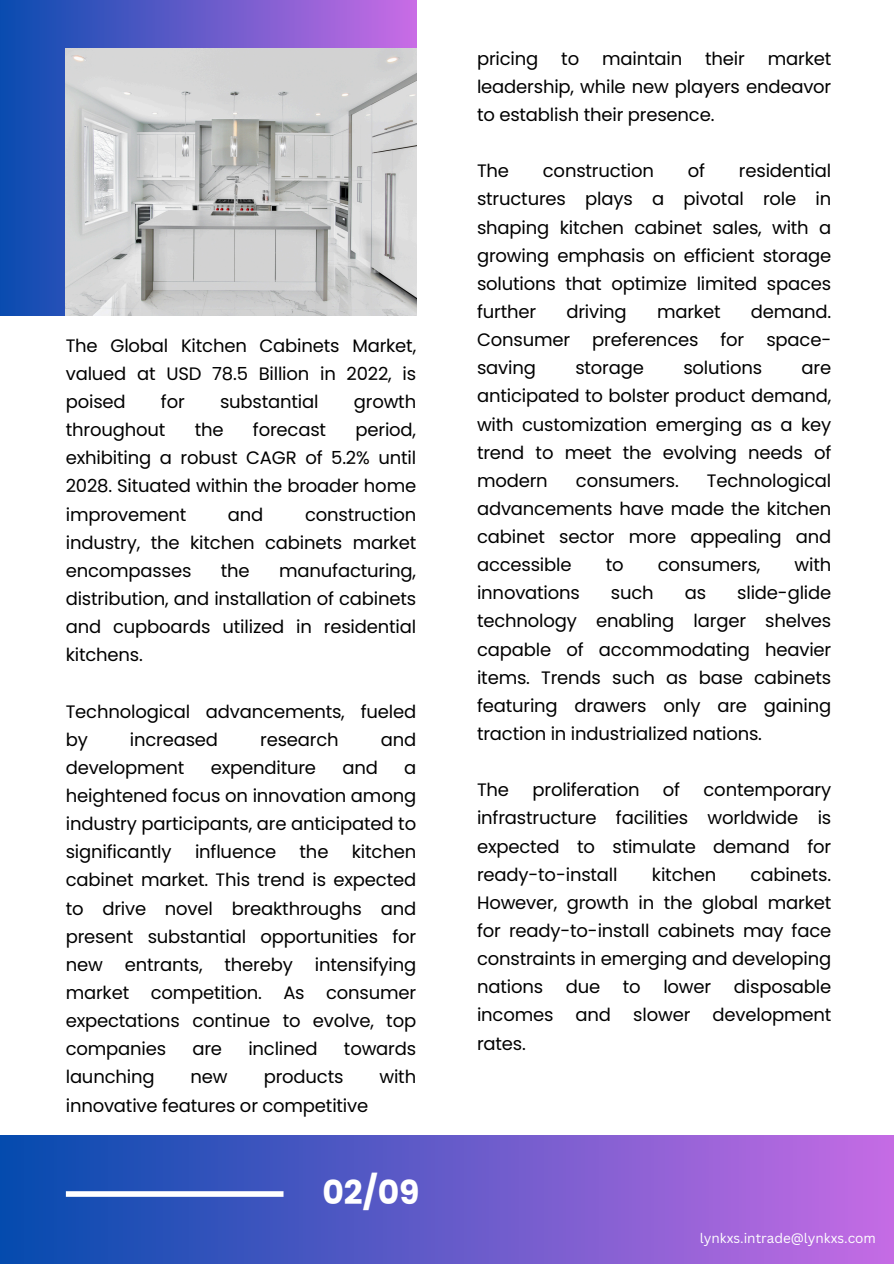
<style>
.page{position:relative;width:894px;height:1264px;background:#fff}
.page>*{position:absolute;margin:0;border:0;box-sizing:border-box;transform-origin:0 0}
.t1{font:700 33px "Poppins";color:#fff}
.t2{font:18px/28.2px "Poppins";letter-spacing:-.01em;color:#000;text-align:justify}
.t3{font:13.5px "Canva Sans";color:#fff}
</style>
<div class="page">
<div style="left:0;top:0;width:416px;height:315px;background:linear-gradient(to right,#094baf,#c96ce5)"></div>
<div style="left:0;top:1135px;width:893px;height:128px;background:linear-gradient(to right,#044bae,#c56be4)"></div>
<div style="left:66px;top:1191px;width:217px;height:5px;background:#fff"></div>
<img style="left:66px;top:48px;width:350px;height:267px">
<h2 class="t2" style="left:66px;top:331px;width:352px">The Global Kitchen Cabinets Market, valued at USD 78.5 Billion in 2022, is poised</h2>
<h2 class="t2" style="left:161px;top:387px;width:25px">for</h2>
<h2 class="t2" style="left:220px;top:387px;width:100px">substantial</h2>
<h2 class="t2" style="left:354px;top:387px;width:64px">growth</h2>
<h2 class="t2" style="left:66px;top:416px;width:101px">throughout</h2>
<h2 class="t2" style="left:195px;top:416px;width:30px">the</h2>
<h2 class="t2" style="left:253px;top:416px;width:75px">forecast</h2>
<h2 class="t2" style="left:66px;top:416px;width:352px;text-indent:290px">period, exhibiting a robust CAGR of 5.2% until 2028. Situated within the broader home improvement</h2>
<h2 class="t2" style="left:66px;top:500px;width:352px;text-indent:239px">construction industry, the kitchen cabinets market encompasses</h2>
<h2 class="t2" style="left:228px;top:500px;width:37px">and</h2>
<h2 class="t2" style="left:66px;top:556px;width:352px;text-indent:213px">manufacturing, distribution, and installation of cabinets and cupboards utilized in residential kitchens.</h2>
<h2 class="t2" style="left:221px;top:556px;width:30px">the</h2>
<h2 class="t2" style="left:66px;top:697px;width:352px">Technological advancements, fueled by</h2>
<h2 class="t2" style="left:130px;top:725px;width:90px">increased</h2>
<h2 class="t2" style="left:260px;top:725px;width:80px">research</h2>
<h2 class="t2" style="left:380px;top:725px;width:37px">and</h2>
<h2 class="t2" style="left:66px;top:753px;width:120px">development</h2>
<h2 class="t2" style="left:211px;top:753px;width:107px">expenditure</h2>
<h2 class="t2" style="left:342px;top:753px;width:37px">and</h2>
<h2 class="t2" style="left:66px;top:753px;width:352px;text-indent:338px">a heightened focus on innovation among industry participants, are anticipated to significantly</h2>
<h2 class="t2" style="left:195px;top:837px;width:83px">influence</h2>
<h2 class="t2" style="left:299px;top:837px;width:30px">the</h2>
<h2 class="t2" style="left:66px;top:837px;width:352px;text-indent:286px">kitchen cabinet market. This trend is expected to drive novel breakthroughs and present substantial opportunities for new entrants, thereby intensifying market competition. As consumer expectations continue to evolve, top companies</h2>
<h2 class="t2" style="left:192px;top:1034px;width:31px">are</h2>
<h2 class="t2" style="left:248px;top:1034px;width:71px">inclined</h2>
<h2 class="t2" style="left:344px;top:1034px;width:74px">towards</h2>
<h2 class="t2" style="left:66px;top:1062px;width:90px">launching</h2>
<h2 class="t2" style="left:190px;top:1062px;width:39px">new</h2>
<h2 class="t2" style="left:263px;top:1062px;width:81px">products</h2>
<h2 class="t2" style="left:379px;top:1062px;width:38px">with</h2>
<h2 class="t2" style="left:66px;top:1091px;width:304px">innovative features or competitive</h2>
<h2 class="t1" style="left:322px;top:1169px;width:99px">02/09</h2>
<p class="t2" style="left:477px;top:44px;width:63px">pricing</p>
<p class="t2" style="left:561px;top:44px;width:19px">to</p>
<p class="t2" style="left:602px;top:44px;width:82px">maintain</p>
<p class="t2" style="left:705px;top:44px;width:41px">their</p>
<p class="t2" style="left:477px;top:44px;width:355px;text-indent:290px">market leadership, while new players endeavor to establish their presence.</p>
<h1 class="t2" style="left:477px;top:157px;width:34px">The</h1>
<h1 class="t2" style="left:542px;top:157px;width:113px">construction</h1>
<h1 class="t2" style="left:687px;top:157px;width:19px">of</h1>
<h1 class="t2" style="left:477px;top:157px;width:355px;text-indent:262px">residential structures plays a pivotal role in shaping kitchen cabinet sales, with a growing emphasis on efficient storage solutions that optimize limited spaces further</h1>
<h1 class="t2" style="left:566px;top:297px;width:62px">driving</h1>
<h1 class="t2" style="left:657px;top:297px;width:65px">market</h1>
<h1 class="t2" style="left:477px;top:297px;width:355px;text-indent:274px">demand.<br>Consumer preferences for space&shy;saving</h1>
<h1 class="t2" style="left:575px;top:354px;width:70px">storage</h1>
<h1 class="t2" style="left:683px;top:354px;width:80px">solutions</h1>
<h1 class="t2" style="left:477px;top:354px;width:355px;text-indent:324px">are anticipated to bolster product demand, with customization emerging as a key trend to meet the evolving needs of modern</h1>
<h1 class="t2" style="left:477px;top:466px;width:355px;text-indent:230px">Technological advancements have made the kitchen cabinet sector more appealing and accessible</h1>
<h1 class="t2" style="left:575px;top:466px;width:104px">consumers.</h1>
<h1 class="t2" style="left:605px;top:551px;width:19px">to</h1>
<h1 class="t2" style="left:657px;top:551px;width:104px">consumers,</h1>
<h1 class="t2" style="left:794px;top:551px;width:38px">with</h1>
<h1 class="t2" style="left:477px;top:579px;width:355px;text-indent:260px">slide-glide technology enabling larger shelves capable of accommodating heavier items. Trends such as base cabinets featuring drawers only are gaining traction in industrialized nations.</h1>
<h1 class="t2" style="left:477px;top:579px;width:104px">innovations</h1>
<h1 class="t2" style="left:610px;top:579px;width:44px">such</h1>
<h1 class="t2" style="left:684px;top:579px;width:23px">as</h1>
<p class="t2" style="left:477px;top:776px;width:34px">The</p>
<p class="t2" style="left:532px;top:776px;width:109px">proliferation</p>
<p class="t2" style="left:662px;top:776px;width:19px">of</p>
<p class="t2" style="left:477px;top:776px;width:355px;text-indent:226px">contemporary infrastructure facilities worldwide is expected to stimulate demand for ready-to-install</p>
<p class="t2" style="left:477px;top:860px;width:355px;text-indent:273px">cabinets.<br>However, growth in the global market for ready-to-install cabinets may face constraints in emerging and developing nations</p>
<p class="t2" style="left:651px;top:860px;width:66px">kitchen</p>
<p class="t2" style="left:477px;top:972px;width:355px;text-indent:257px">disposable incomes and slower development rates.</p>
<p class="t2" style="left:565px;top:972px;width:36px">due</p>
<p class="t2" style="left:622px;top:972px;width:19px">to</p>
<p class="t2" style="left:663px;top:972px;width:49px">lower</p>
<p class="t3" style="left:699px;top:1228px;width:177px">lynkxs.intrade@lynkxs.com</p>
</div>
